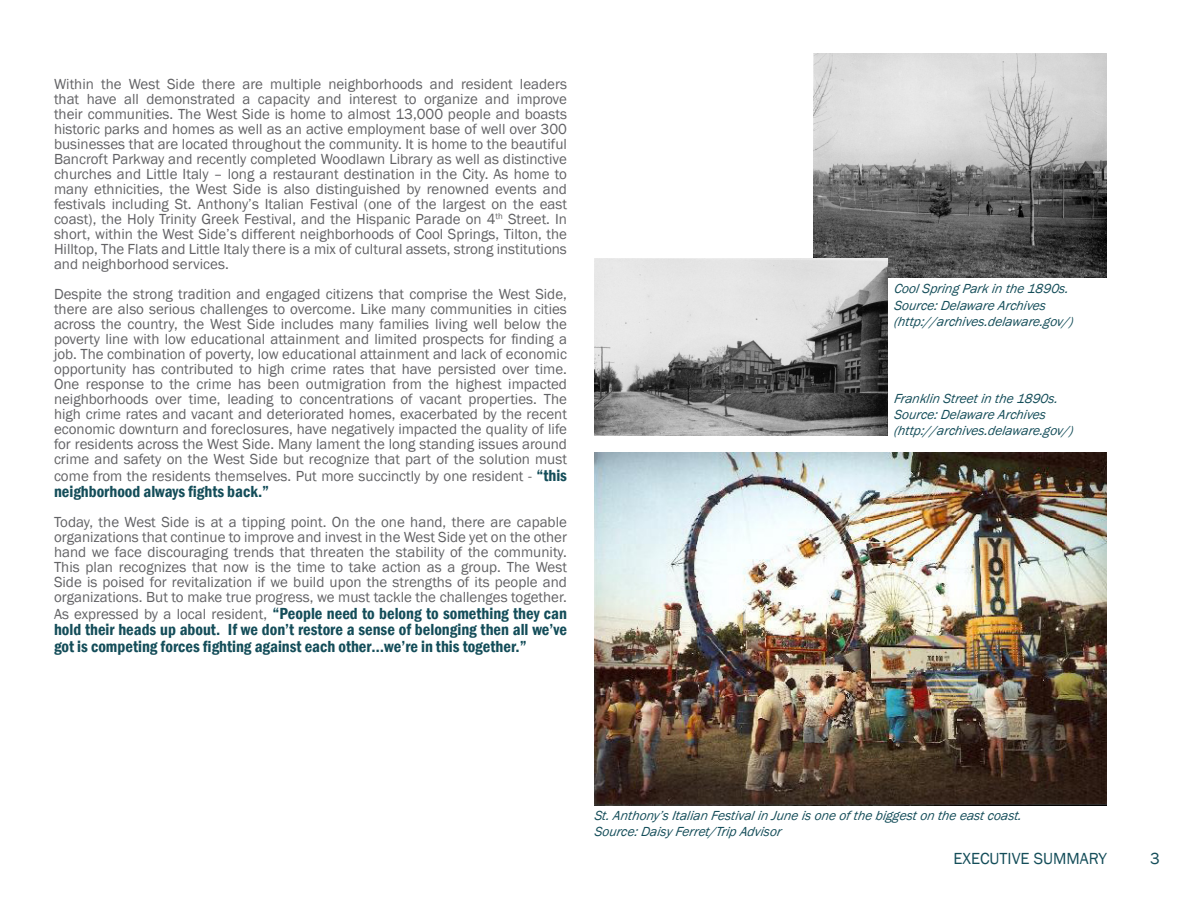
<style>
.page{position:relative;width:1188px;height:918px;background:#fff}
.page>*{position:absolute;margin:0;border:0;box-sizing:border-box;transform-origin:0 0}
.BODY{font:600 condensed 16.5px/16.5px "Franklin Gothic";color:#144d59;text-align:justify}
.t1{font:16.5px "Franklin Gothic";color:#144d59}
.BODY-2{font:15px/15px "Franklin Gothic";color:#626265;text-align:justify}
.Caption_blue{font:italic 13.5px "Franklin Gothic";letter-spacing:-.005em;color:#144d59}
.s1{font-weight:600;font-stretch:condensed;font-size:16.5px;color:#144d59}
.s2{font-weight:400;font-stretch:normal;font-size:15px;color:#626265}
</style>
<div class="page">
<img style="left:594px;top:452px;width:513px;height:354px">
<img style="left:814px;top:54px;width:293px;height:224px">
<img style="left:594px;top:258px;width:293px;height:177px">
<p class="BODY-2" style="left:54px;top:77px;width:515px">Within the West Side there are multiple neighborhoods and resident leaders that have all demonstrated a capacity and interest to organize and improve their communities. The West Side is home to almost 13,000 people and boasts historic parks and homes as well as an active employment base of well over 300 businesses that are located throughout the community. It is home to the beautiful Bancroft Parkway and recently completed Woodlawn Library as well as distinctive churches and Little Italy – long a restaurant destination in the City. As home to many ethnicities, the West Side is also distinguished by renowned events and festivals including St. Anthony’s Italian Festival (one of the largest on the east coast), the Holy Trinity Greek Festival, and the Hispanic Parade on 4<sup>th</sup> Street. In short, within the West Side’s different neighborhoods of Cool Springs, Tilton, the Hilltop, The Flats and Little Italy there is a mix of cultural assets, strong institutions and neighborhood services.</p>
<p class="BODY-2" style="left:54px;top:287px;width:515px">Despite the strong tradition and engaged citizens that comprise the West Side, there are also serious challenges to overcome. Like many communities in cities across the country, the West Side includes many families living well below the poverty line with low educational attainment and limited prospects for finding a job. The combination of poverty, low educational attainment and lack of economic opportunity has contributed to high crime rates that have persisted over time.<br>One response to the crime has been outmigration from the highest impacted neighborhoods over time, leading to concentrations of vacant properties. The high crime rates and vacant and deteriorated homes, exacerbated by the recent economic downturn and foreclosures, have negatively impacted the quality of life for residents across the West Side. Many lament the long standing issues around crime and safety on the West Side but recognize that part of the solution must</p>
<p class="BODY-2" style="left:54px;top:469px;width:515px">come from the residents themselves. Put more succinctly by one resident - <span class="s1">“this</span></p>
<p class="BODY" style="left:54px;top:483px;width:217px">neighborhood always fights back.”</p>
<p class="BODY-2" style="left:54px;top:515px;width:515px">Today, the West Side is at a tipping point. On the one hand, there are capable organizations that continue to improve and invest in the West Side yet on the other hand we face discouraging trends that threaten the stability of the community.<br>This plan recognizes that now is the time to take action as a group. The West Side is poised for revitalization if we build upon the strengths of its people and organizations. But to make true progress, we must tackle the challenges together.</p>
<p class="BODY" style="left:54px;top:605px;width:514px"><span class="s2">As expressed by a local resident,</span> “People need to belong to something they can hold their heads up about. If we don’t restore a sense of belonging then all we’ve got is competing forces fighting against each other…we’re in this together.”</p>
<p class="Caption_blue" style="left:894px;top:281px;width:179px">CoolSpring Park in the 1890s.</p>
<p class="Caption_blue" style="left:894px;top:297px;width:156px">Source:Delaware Archives</p>
<p class="Caption_blue" style="left:894px;top:313px;width:181px">(http://archives.delaware.gov/)</p>
<p class="Caption_blue" style="left:894px;top:390px;width:168px">Franklin Streetin the 1890s.</p>
<p class="Caption_blue" style="left:894px;top:406px;width:156px">Source:Delaware Archives</p>
<p class="Caption_blue" style="left:894px;top:422px;width:181px">(http://archives.delaware.gov/)</p>
<p class="Caption_blue" style="left:594px;top:807px;width:432px">St.Anthony ’s Italian Festivalin June is one of the biggeston the eastcoast.</p>
<p class="Caption_blue" style="left:594px;top:823px;width:192px">Source:Daisy Ferret/Trip Advisor</p>
<p class="t1" style="left:953px;top:848px;width:155px">EXECUTIVE SUMMARY</p>
<p class="t1" style="left:1150px;top:848px;width:11px">3</p>
</div>
